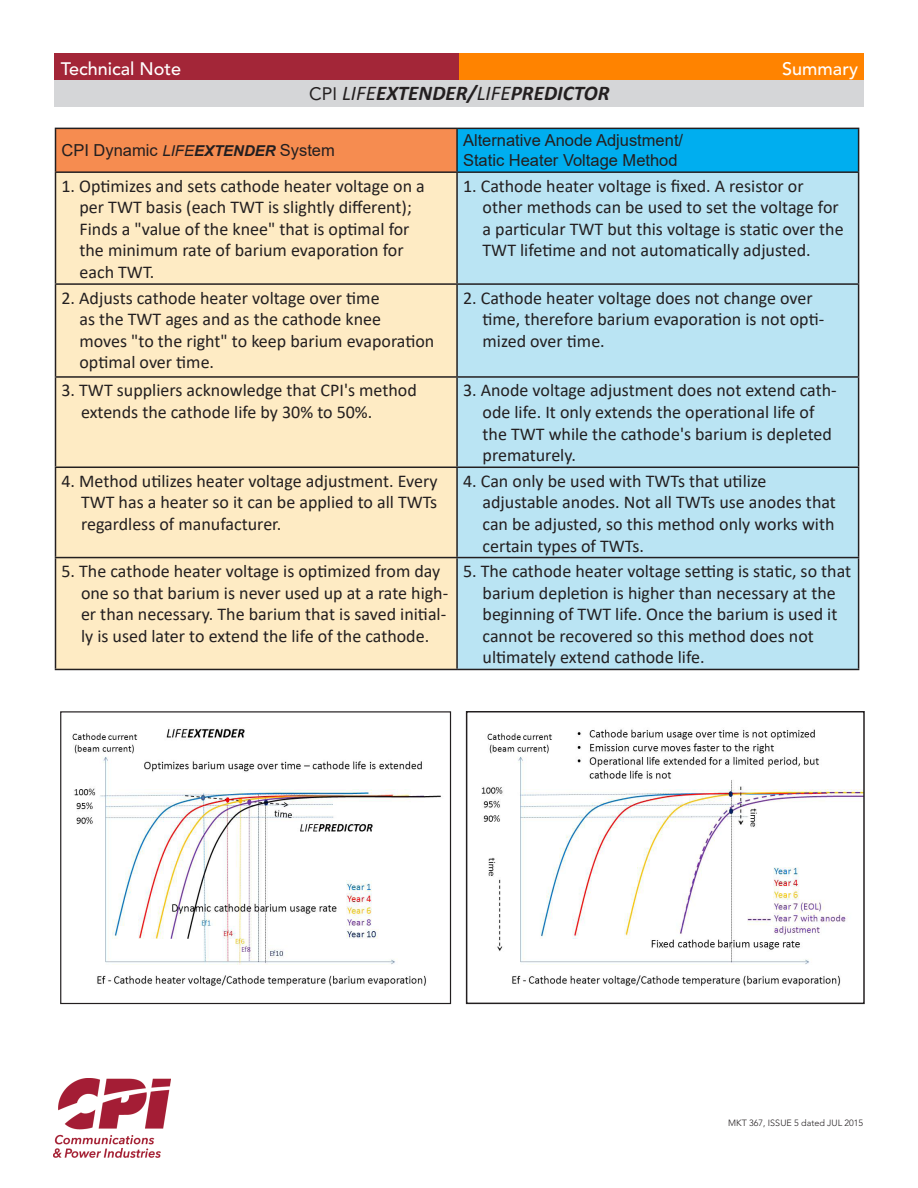
<style>
.page{position:relative;width:918px;height:1188px;background:#fff}
.page>*{position:absolute;margin:0;border:0;box-sizing:border-box;transform-origin:0 0}
.t1{font:italic 700 21px "Calibri";color:#231f20}
.t2{font:18px/21.6px "Calibri";color:#231f20}
.t3{font:500 18px "Avenir LT Pro";color:#fff}
.t4{font:16.5px/19.8px "Arial";color:#231f20}
.t5{font:300 9px "Avenir LT Pro";color:#231f20}
.s1{font-family:"Avenir LT Pro";font-weight:400;font-style:normal;font-size:18px}
.s2{font-weight:400}
.s3{font-style:italic;font-size:15px}
.s4{font-weight:700;font-style:italic;font-size:15px}
</style>
<div class="page">
<div style="left:55px;top:53px;width:809px;height:54px;background:#d5d6d8"></div>
<div style="left:300px;top:53px;width:564px;height:27px;background:#ff8300"></div>
<div style="left:55px;top:53px;width:404px;height:27px;background:#a32638"></div>
<img style="left:54px;top:1078px;width:116px;height:79px">
<div style="left:56px;top:128px;width:401px;height:44px;background:#f68c50"></div>
<div style="left:457px;top:128px;width:402px;height:44px;background:#00aeef"></div>
<div style="left:56px;top:173px;width:400px;height:496px;background:#feebc4"></div>
<div style="left:458px;top:173px;width:400px;height:496px;background:#bae4f3"></div>
<hr style="left:55px;top:128px;width:402px;height:1px;background:#231f20">
<hr style="left:55px;top:129px;width:1px;height:42px;background:#231f20">
<hr style="left:457px;top:128px;width:402px;height:1px;background:#231f20">
<hr style="left:456px;top:129px;width:2px;height:42px;background:#231f20">
<hr style="left:858px;top:129px;width:1px;height:42px;background:#231f20">
<hr style="left:55px;top:171px;width:402px;height:2px;background:#231f20">
<hr style="left:55px;top:173px;width:1px;height:110px;background:#231f20">
<hr style="left:457px;top:171px;width:402px;height:2px;background:#231f20">
<hr style="left:456px;top:173px;width:2px;height:110px;background:#231f20">
<hr style="left:858px;top:173px;width:1px;height:110px;background:#231f20">
<hr style="left:55px;top:283px;width:402px;height:2px;background:#231f20">
<hr style="left:55px;top:285px;width:1px;height:91px;background:#231f20">
<hr style="left:457px;top:283px;width:402px;height:2px;background:#231f20">
<hr style="left:456px;top:285px;width:2px;height:91px;background:#231f20">
<hr style="left:858px;top:285px;width:1px;height:91px;background:#231f20">
<hr style="left:55px;top:376px;width:402px;height:2px;background:#231f20">
<hr style="left:55px;top:378px;width:1px;height:89px;background:#231f20">
<hr style="left:457px;top:376px;width:402px;height:2px;background:#231f20">
<hr style="left:456px;top:378px;width:2px;height:89px;background:#231f20">
<hr style="left:858px;top:378px;width:1px;height:89px;background:#231f20">
<hr style="left:55px;top:467px;width:402px;height:1px;background:#231f20">
<hr style="left:55px;top:468px;width:1px;height:89px;background:#231f20">
<hr style="left:457px;top:467px;width:402px;height:1px;background:#231f20">
<hr style="left:456px;top:468px;width:2px;height:89px;background:#231f20">
<hr style="left:858px;top:468px;width:1px;height:89px;background:#231f20">
<hr style="left:55px;top:557px;width:402px;height:1px;background:#231f20">
<hr style="left:55px;top:558px;width:1px;height:111px;background:#231f20">
<hr style="left:457px;top:557px;width:402px;height:1px;background:#231f20">
<hr style="left:456px;top:558px;width:2px;height:111px;background:#231f20">
<hr style="left:858px;top:558px;width:1px;height:111px;background:#231f20">
<hr style="left:55px;top:669px;width:402px;height:1px;background:#231f20">
<hr style="left:457px;top:669px;width:402px;height:1px;background:#231f20">
<img style="left:72px;top:728px;width:369px;height:258px">
<div style="left:60px;top:711px;width:391px;height:293px;border:1px solid #231f20"></div>
<img style="left:481px;top:729px;width:381px;height:257px">
<div style="left:466px;top:711px;width:399px;height:293px;border:2px solid #231f20"></div>
<p class="t3" style="left:61px;top:58px;width:122px">Technical Note</p>
<p class="t3" style="left:782px;top:58px;width:77px">Summary</p>
<p class="t1" style="left:309px;top:79px;width:302px"><span class="s1">CPI</span> <span class="s2">LIFE</span>EXTENDER/<span class="s2">LIFE</span>PREDICTOR</p>
<p class="t4" style="left:62px;top:140px;width:275px">CPI Dynamic <span class="s3">LIFE</span><span class="s4">EXTENDER</span> System</p>
<p class="t4" style="left:463px;top:131px;width:222px">Alternative Anode Adjustment/<br>Static Heater Voltage Method</p>
<p class="t2" style="left:80px;top:174px;width:347px;text-indent:-18px">1. Optimizes and sets cathode heater voltage on a per TWT basis (each TWT is slightly different); Finds a "value of the knee" that is optimal for the minimum rate of barium evaporation for each TWT.</p>
<p class="t2" style="left:483px;top:174px;width:363px;text-indent:-20px">1. Cathode heater voltage is fixed. A resistor or other methods can be used to set the voltage for a particular TWT but this voltage is static over the TWT lifetime and not automatically adjusted.</p>
<p class="t2" style="left:80px;top:286px;width:356px;text-indent:-18px">2. Adjusts cathode heater voltage over time<br>as the TWT ages and as the cathode knee<br>moves "to the right" to keep barium evaporation optimal over time.</p>
<p class="t2" style="left:483px;top:286px;width:343px;text-indent:-20px">2. Cathode heater voltage does not change over time, therefore barium evaporation is not opti&shy;mized over time.</p>
<p class="t2" style="left:81px;top:379px;width:337px;text-indent:-20px">3. TWT suppliers acknowledge that CPI's method extends the cathode life by 30% to 50%.</p>
<p class="t2" style="left:483px;top:379px;width:356px;text-indent:-20px">3. Anode voltage adjustment does not extend cath&shy;ode life. It only extends the operational life of the TWT while the cathode's barium is depleted prematurely.</p>
<p class="t2" style="left:81px;top:470px;width:358px;text-align:justify;text-indent:-20px">4. Method utilizes heater voltage adjustment. Every TWT has a heater so it can be applied to all TWTs regardless of manufacturer.</p>
<p class="t2" style="left:483px;top:470px;width:355px;text-indent:-20px">4. Can only be used with TWTs that utilize adjustable anodes. Not all TWTs use anodes that can be adjusted, so this method only works with certain types of TWTs.</p>
<p class="t2" style="left:81px;top:560px;width:369px;text-indent:-20px">5. The cathode heater voltage is optimized from day one so that barium is never used up at a rate high&shy;er than necessary. The barium that is saved initial&shy;ly is used later to extend the life of the cathode.</p>
<p class="t2" style="left:483px;top:560px;width:370px;text-indent:-20px">5. The cathode heater voltage setting is static, so that barium depletion is higher than necessary at the beginning of TWT life. Once the barium is used it cannot be recovered so this method does not ultimately extend cathode life.</p>
<p class="t5" style="left:728px;top:1118px;width:136px">MKT 367, ISSUE 5 dated JUL 2015</p>
</div>
